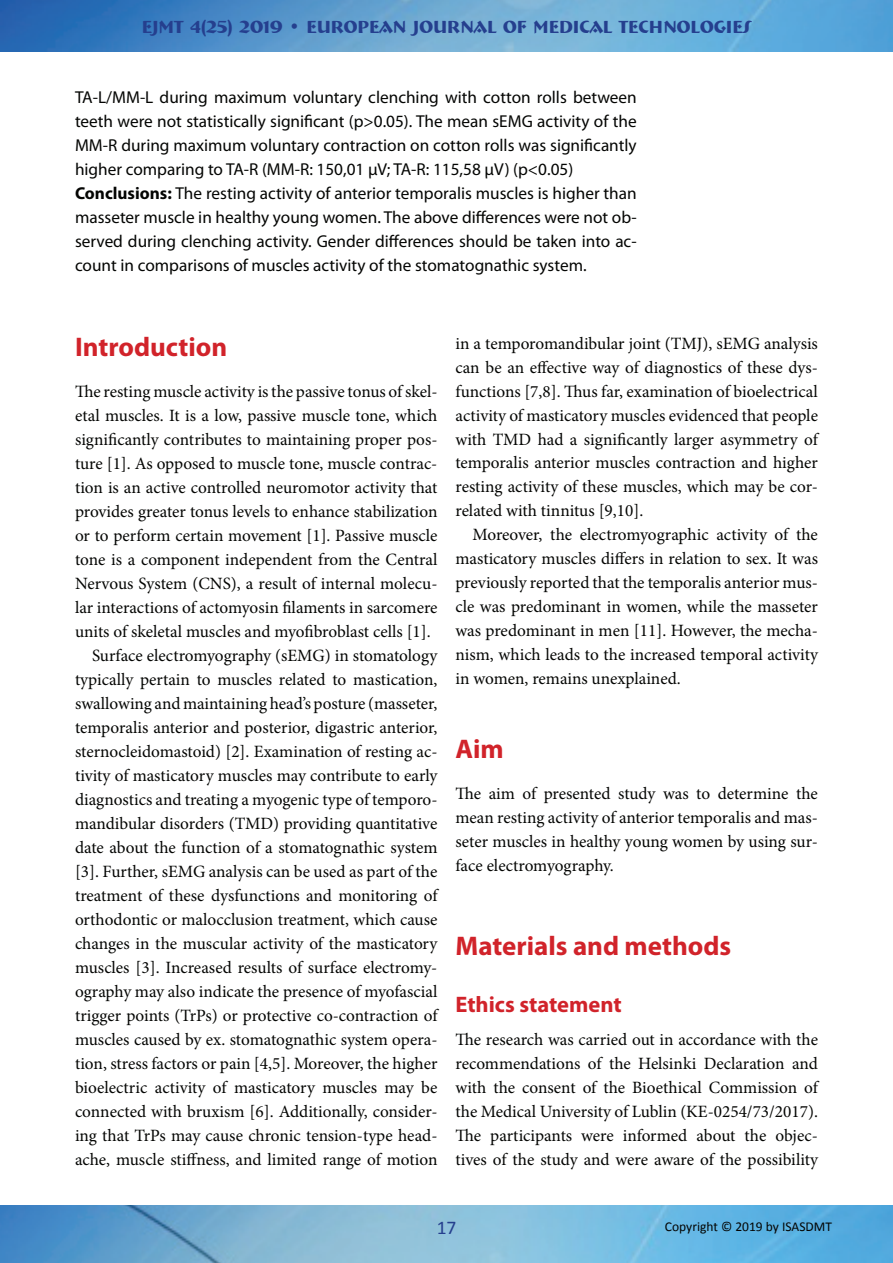
<style>
.page{position:relative;width:893px;height:1263px;background:#fff}
.page>*{position:absolute;margin:0;border:0;box-sizing:border-box;transform-origin:0 0}
.t1{font:700 27px "Myriad Pro";color:#d1232a}
.t2{font:700 22.5px "Myriad Pro";color:#d1232a}
.t3{font:19.5px "Calibri";color:#253f8e}
.t4{font:700 18px "Bremen BT";color:#253f8e}
.t5{font:17.25px/24px "Minion Pro";letter-spacing:-.005em;color:#040503;text-align:justify}
.t6{font:17.25px/24px "Myriad Pro";color:#040503}
.t7{font:13.5px "Calibri";color:#040503}
.s1{font-weight:700}
</style>
<div class="page">
<img style="left:0;top:0;width:893px;height:52px">
<img style="left:0;top:1205px;width:893px;height:58px">
<p class="t4" style="left:142px;top:15px;width:611px">EJMT 4(25) 2019 • EUROPEAN JOURNAL OF MEDICAL TECHNOLOGIES</p>
<p class="t6" style="left:75px;top:85px;width:563px">TA-L/MM-L during maximum voluntary clenching with cotton rolls between teeth were not statistically significant (p&gt;0.05). The mean sEMG activity of the MM-R during maximum voluntary contraction on cotton rolls was significantly higher comparing to TA-R (MM-R: 150,01 μV; TA-R: 115,58 μV) (p&lt;0.05)<br><span class="s1">Conclusions:</span> The resting activity of anterior temporalis muscles is higher than masseter muscle in healthy young women. The above differences were not ob&shy;served during clenching activity. Gender differences should be taken into ac&shy;count in comparisons of muscles activity of the stomatognathic system.</p>
<h1 class="t1" style="left:75px;top:330px;width:154px">Introduction</h1>
<p class="t5" style="left:75px;top:379px;width:364px">The resting muscle activity is the passive tonus of skel-</p>
<p class="t5" style="left:75px;top:403px;width:364px">etal muscles. It is a low, passive muscle tone, which</p>
<p class="t5" style="left:75px;top:427px;width:364px">significantly contributes to maintaining proper pos-</p>
<p class="t5" style="left:75px;top:451px;width:364px">ture [1]. As opposed to muscle tone, muscle contrac-</p>
<p class="t5" style="left:75px;top:475px;width:364px">tion is an active controlled neuromotor activity that</p>
<p class="t5" style="left:75px;top:499px;width:364px">provides greater tonus levels to enhance stabilization</p>
<p class="t5" style="left:75px;top:523px;width:364px">or to perform certain movement [1]. Passive muscle</p>
<p class="t5" style="left:75px;top:547px;width:364px">tone is a component independent from the Central</p>
<p class="t5" style="left:75px;top:571px;width:364px">Nervous System (CNS), a result of internal molecu-</p>
<p class="t5" style="left:75px;top:595px;width:364px">lar interactions of actomyosin filaments in sarcomere</p>
<p class="t5" style="left:75px;top:619px;width:357px">units of skeletal muscles and myofibroblast cells [1].</p>
<p class="t5" style="left:92px;top:643px;width:347px">Surface electromyography (sEMG) in stomatology</p>
<p class="t5" style="left:75px;top:667px;width:364px">typically pertain to muscles related to mastication,</p>
<p class="t5" style="left:75px;top:691px;width:364px">swallowing and maintaining head’s posture (masseter,</p>
<p class="t5" style="left:75px;top:715px;width:364px">temporalis anterior and posterior, digastric anterior,</p>
<p class="t5" style="left:75px;top:739px;width:364px">sternocleidomastoid) [2]. Examination of resting ac-</p>
<p class="t5" style="left:75px;top:763px;width:364px">tivity of masticatory muscles may contribute to early</p>
<p class="t5" style="left:75px;top:787px;width:364px">diagnostics and treating a myogenic type of temporo-</p>
<p class="t5" style="left:75px;top:811px;width:364px">mandibular disorders (TMD) providing quantitative</p>
<p class="t5" style="left:75px;top:835px;width:364px">date about the function of a stomatognathic system</p>
<p class="t5" style="left:75px;top:859px;width:364px">[3]. Further, sEMG analysis can be used as part of the</p>
<p class="t5" style="left:75px;top:883px;width:364px">treatment of these dysfunctions and monitoring of</p>
<p class="t5" style="left:75px;top:907px;width:364px">orthodontic or malocclusion treatment, which cause</p>
<p class="t5" style="left:75px;top:931px;width:364px">changes in the muscular activity of the masticatory</p>
<p class="t5" style="left:75px;top:955px;width:364px">muscles [3]. Increased results of surface electromy-</p>
<p class="t5" style="left:75px;top:979px;width:364px">ography may also indicate the presence of myofascial</p>
<p class="t5" style="left:75px;top:1003px;width:364px">trigger points (TrPs) or protective co-contraction of</p>
<p class="t5" style="left:75px;top:1027px;width:364px">muscles caused by ex. stomatognathic system opera-</p>
<p class="t5" style="left:75px;top:1051px;width:364px">tion, stress factors or pain [4,5]. Moreover, the higher</p>
<p class="t5" style="left:75px;top:1075px;width:364px">bioelectric activity of masticatory muscles may be</p>
<p class="t5" style="left:75px;top:1099px;width:364px">connected with bruxism [6]. Additionally, consider-</p>
<p class="t5" style="left:75px;top:1123px;width:364px">ing that TrPs may cause chronic tension-type head-</p>
<p class="t5" style="left:75px;top:1147px;width:364px">ache, muscle stiffness, and limited range of motion</p>
<p class="t5" style="left:455px;top:331px;width:364px">in a temporomandibular joint (TMJ), sEMG analysis can be an effective way of diagnostics of these dys&shy;functions [7,8]. Thus far, examination of bioelectrical activity of masticatory muscles evidenced that people with TMD had a significantly larger asymmetry of temporalis anterior muscles contraction and higher resting activity of these muscles, which may be cor&shy;related with tinnitus [9,10].</p>
<p class="t5" style="left:455px;top:523px;width:364px;text-indent:17px">Moreover, the electromyographic activity of the masticatory muscles differs in relation to sex. It was previously reported that the temporalis anterior mus&shy;cle was predominant in women, while the masseter was predominant in men [11]. However, the mecha&shy;nism, which leads to the increased temporal activity in women, remains unexplained.</p>
<h1 class="t1" style="left:455px;top:731px;width:50px">Aim</h1>
<p class="t5" style="left:455px;top:781px;width:364px">The aim of presented study was to determine the mean resting activity of anterior temporalis and mas&shy;seter muscles in healthy young women by using sur&shy;face electromyography.</p>
<h1 class="t1" style="left:455px;top:928px;width:277px">Materials and methods</h1>
<h2 class="t2" style="left:455px;top:990px;width:168px">Ethics statement</h2>
<p class="t5" style="left:455px;top:1027px;width:364px">The research was carried out in accordance with the recommendations of the Helsinki Declaration and with the consent of the Bioethical Commission of the Medical University of Lublin (KE-0254/73/2017).<br>The participants were informed about the objec&shy;tives of the study and were aware of the possibility</p>
<p class="t3" style="left:437px;top:1215px;width:21px">17</p>
<p class="t7" style="left:665px;top:1218px;width:169px">Copyright © 2019 by ISASDMT</p>
</div>
